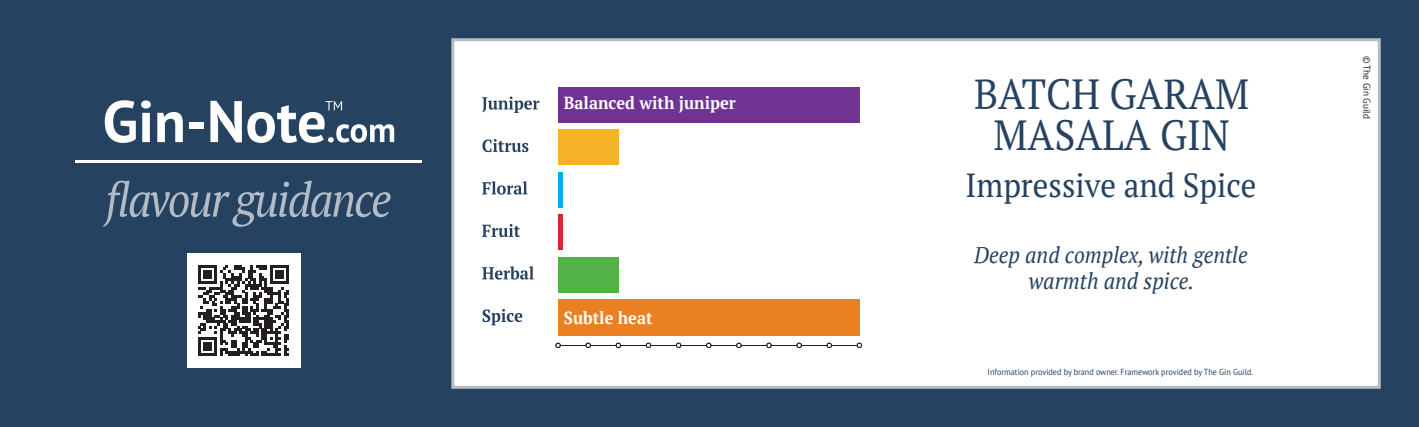
<style>
.page{position:relative;width:1419px;height:427px;background:#fff}
.page>*{position:absolute;margin:0;border:0;box-sizing:border-box;transform-origin:0 0}
.t1{font:42px/40.2px "PT Serif";color:#264261;text-align:center;scale:.94 1}
.t2{font:33.25px "PT Serif";color:#264261;scale:.93 1}
.t3{font:italic 22.75px/26.2px "PT Serif";color:#264261;text-align:center;scale:.93 1}
.t4{font:700 17.5px "PT Serif";color:#fff;scale:.94 1}
.t5{font:9.8px "PT Sans";color:#231f20;scale:.93 1}
.t6{font:8.75px "PT Sans";color:#25405f;scale:.94 1}
</style>
<div class="page">
<div style="left:0;top:0;width:1418px;height:426px;background:#264261"></div>
<div style="left:451px;top:38px;width:930px;height:350px;background:#fff;border:3px solid #bcbdc0"></div>
<svg style="left:103px;top:180px;width:288px;height:47px"></svg>
<svg style="left:105px;top:100px;width:46px;height:43px"></svg>
<svg style="left:157px;top:112px;width:26px;height:30px"></svg>
<div style="left:189px;top:122px;width:15px;height:7px;background:#fff"></div>
<svg style="left:210px;top:101px;width:184px;height:42px"></svg>
<hr style="left:75px;top:160px;width:347px;height:2px;background:#fff">
<div style="left:558px;top:86px;width:301px;height:36px;background:#703394"></div>
<div style="left:558px;top:172px;width:5px;height:36px;background:#00aeea"></div>
<div style="left:558px;top:214px;width:5px;height:36px;background:#e12332"></div>
<div style="left:558px;top:257px;width:61px;height:36px;background:#53b247"></div>
<div style="left:558px;top:129px;width:61px;height:36px;background:#f5b427"></div>
<div style="left:558px;top:299px;width:301px;height:36px;background:#eb8022"></div>
<hr style="left:558px;top:345px;width:302px;height:1px;background:#231f20">
<svg style="left:555px;top:342px;width:6px;height:6px"></svg>
<svg style="left:585px;top:342px;width:6px;height:6px"></svg>
<svg style="left:616px;top:342px;width:5px;height:6px"></svg>
<svg style="left:646px;top:342px;width:5px;height:6px"></svg>
<svg style="left:676px;top:342px;width:5px;height:6px"></svg>
<svg style="left:706px;top:342px;width:5px;height:6px"></svg>
<svg style="left:736px;top:342px;width:5px;height:6px"></svg>
<svg style="left:766px;top:342px;width:6px;height:6px"></svg>
<svg style="left:796px;top:342px;width:6px;height:6px"></svg>
<svg style="left:826px;top:342px;width:6px;height:6px"></svg>
<svg style="left:857px;top:342px;width:5px;height:6px"></svg>
<svg style="left:482px;top:96px;width:57px;height:17px"></svg>
<svg style="left:482px;top:139px;width:46px;height:13px"></svg>
<svg style="left:482px;top:181px;width:45px;height:13px"></svg>
<svg style="left:482px;top:224px;width:38px;height:13px"></svg>
<svg style="left:482px;top:266px;width:52px;height:13px"></svg>
<svg style="left:482px;top:309px;width:40px;height:16px"></svg>
<div style="left:187px;top:253px;width:113px;height:114px;background:#fff"></div>
<svg style="left:198px;top:265px;width:91px;height:91px"></svg>
<h3 class="t4" style="left:564px;top:92px;width:184px">Balanced with juniper</h3>
<h3 class="t4" style="left:564px;top:306px;width:96px">Subtle heat</h3>
<h1 class="t1" style="left:974px;top:74px;width:294px">BATCH GARAM<br>MASALA GIN</h1>
<h2 class="t2" style="left:965px;top:164px;width:314px">Impressive and Spice</h2>
<h3 class="t3" style="left:974px;top:242px;width:296px">Deep and complex, with gentle warmth and spice.</h3>
<p class="t6" style="left:987px;top:366px;width:284px">Information provided by brand owner. Framework provided by The Gin Guild.</p>
<p class="t5" style="left:1373px;top:56px;width:69px;rotate:90deg">© The Gin Guild</p>
</div>
